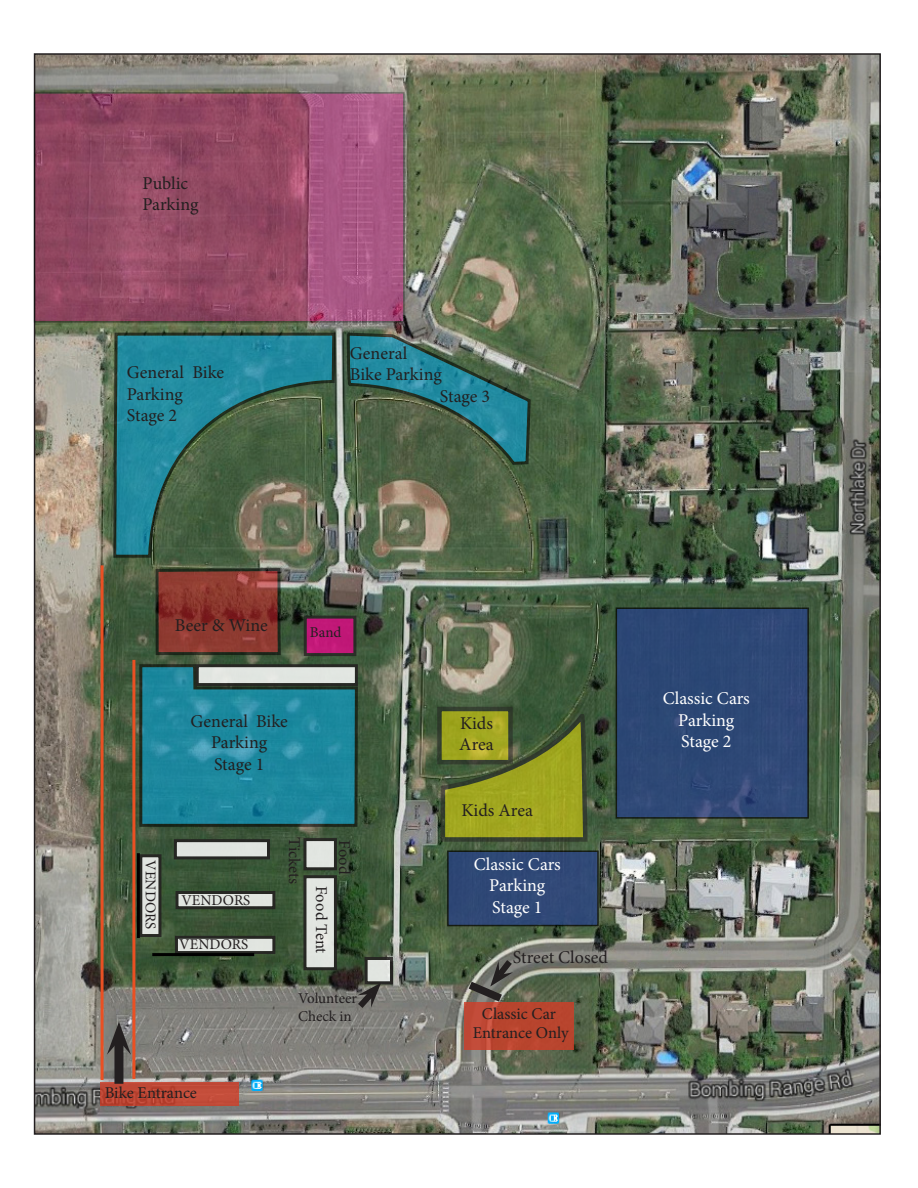
<style>
.page{position:relative;width:918px;height:1188px;background:#fff}
.page>*{position:absolute;margin:0;border:0;box-sizing:border-box;transform-origin:0 0}
.t1{font:18px "Minion Pro";color:#231f20}
.t2{font:18px/21.6px "Minion Pro";letter-spacing:-.005em;color:#fff;text-align:center}
.t3{font:16.5px "Minion Pro";color:#231f20}
.t4{font:15px/18px "Minion Pro";color:#231f20}
</style>
<div class="page">
<img style="left:37px;top:56px;width:841px;height:1076px">
<div style="left:177px;top:892px;width:97px;height:16px;background:#e0e5e0"></div>
<div style="left:176px;top:891px;width:99px;height:18px;border:3px solid #231f20"></div>
<svg style="left:439px;top:714px;width:150px;height:129px"></svg>
<div style="left:100px;top:1082px;width:139px;height:24px;background:linear-gradient(to right,#b94331,#c44d3a)"></div>
<div style="left:176px;top:937px;width:98px;height:16px;background:#e1e5e0"></div>
<div style="left:175px;top:936px;width:100px;height:18px;border:3px solid #231f20"></div>
<div style="left:141px;top:856px;width:19px;height:80px;background:#e1e5e0"></div>
<div style="left:139px;top:854px;width:22px;height:83px;border:3px solid #231f20"></div>
<div style="left:175px;top:841px;width:93px;height:17px;background:#e0e4e0"></div>
<div style="left:174px;top:839px;width:96px;height:20px;border:3px solid #231f20"></div>
<hr style="left:137px;top:853px;width:3px;height:85px;background:#000">
<hr style="left:152px;top:953px;width:102px;height:3px;background:#000">
<svg style="left:138px;top:663px;width:221px;height:165px"></svg>
<svg style="left:112px;top:331px;width:225px;height:228px"></svg>
<div style="left:305px;top:877px;width:30px;height:92px;background:#e1e6e1"></div>
<div style="left:303px;top:875px;width:34px;height:95px;border:3px solid #231f20"></div>
<div style="left:305px;top:840px;width:30px;height:29px;background:#e1e5e1"></div>
<div style="left:303px;top:838px;width:34px;height:32px;border:3px solid #231f20"></div>
<svg style="left:154px;top:567px;width:128px;height:90px"></svg>
<div style="left:447px;top:850px;width:152px;height:76px;background:#2f4876;border:2px solid #000"></div>
<div style="left:616px;top:608px;width:193px;height:211px;background:#2d4775;border:2px solid #000"></div>
<svg style="left:34px;top:92px;width:371px;height:231px;fill:#944a64"></svg>
<hr style="left:101px;top:565px;width:3px;height:515px;background:#ea5023">
<hr style="left:132px;top:660px;width:3px;height:419px;background:#ea5023">
<div style="left:114px;top:1041px;width:9px;height:43px;background:#231f20"></div>
<svg style="left:107px;top:1022px;width:24px;height:33px"></svg>
<div style="left:464px;top:1002px;width:109px;height:48px;background:#b9452e"></div>
<svg style="left:460px;top:954px;width:58px;height:54px"></svg>
<div style="left:305px;top:617px;width:50px;height:38px;background:#c11878"></div>
<div style="left:304px;top:616px;width:52px;height:40px;border:3px solid #231f20"></div>
<svg style="left:345px;top:331px;width:187px;height:135px"></svg>
<div style="left:366px;top:958px;width:26px;height:25px;background:#e1e5e0"></div>
<div style="left:365px;top:957px;width:28px;height:27px;border:3px solid #231f20"></div>
<svg style="left:352px;top:983px;width:29px;height:31px"></svg>
<svg style="left:442px;top:712px;width:66px;height:47px;fill:#a1a71f"></svg>
<div style="left:437px;top:707px;width:76px;height:57px;border:4px solid #231f20"></div>
<div style="left:197px;top:666px;width:159px;height:19px;background:#e1e6e1"></div>
<div style="left:196px;top:664px;width:162px;height:22px;border:3px solid #231f20"></div>
<p class="t1" style="left:143px;top:171px;width:47px">Public</p>
<p class="t1" style="left:143px;top:192px;width:58px">Parking</p>
<p class="t1" style="left:127px;top:360px;width:99px">General Bike</p>
<p class="t1" style="left:127px;top:382px;width:58px">Parking</p>
<p class="t1" style="left:127px;top:404px;width:52px">Stage 2</p>
<p class="t1" style="left:350px;top:341px;width:59px">General</p>
<p class="t1" style="left:350px;top:362px;width:93px">Bike Parking</p>
<p class="t1" style="left:440px;top:384px;width:52px">Stage 3</p>
<p class="t1" style="left:175px;top:613px;width:95px">Beer &amp; Wine</p>
<p class="t4" style="left:310px;top:624px;width:33px">Band</p>
<p class="t1" style="left:191px;top:709px;width:99px">General Bike</p>
<p class="t1" style="left:211px;top:730px;width:58px">Parking</p>
<p class="t1" style="left:214px;top:752px;width:52px">Stage 1</p>
<p class="t4" style="left:159px;top:860px;width:70px;rotate:90deg">VENDORS</p>
<p class="t4" style="left:181px;top:891px;width:71px">VENDORS</p>
<p class="t4" style="left:179px;top:936px;width:71px">VENDORS</p>
<p class="t3" style="left:306px;top:837px;width:49px;rotate:90deg">Tickets</p>
<p class="t3" style="left:355px;top:840px;width:36px;rotate:90deg">Food</p>
<p class="t3" style="left:333px;top:886px;width:69px;rotate:90deg">Food Tent</p>
<p class="t4" style="left:298px;top:990px;width:61px">Volunteer<br>Check in</p>
<p class="t3" style="left:105px;top:1082px;width:94px">Bike Entrance</p>
<p class="t1" style="left:460px;top:711px;width:34px">Kids</p>
<p class="t1" style="left:459px;top:732px;width:36px">Area</p>
<p class="t1" style="left:462px;top:798px;width:73px">Kids Area</p>
<p class="t2" style="left:474px;top:853px;width:89px">Classic Cars<br>Parking</p>
<p class="t2" style="left:492px;top:896px;width:52px">Stage 1</p>
<p class="t1" style="left:513px;top:946px;width:97px">Street Closed</p>
<p class="t3" style="left:482px;top:1002px;width:75px">Classic Car</p>
<p class="t3" style="left:473px;top:1022px;width:98px">Entrance Only</p>
<p class="t2" style="left:663px;top:688px;width:89px">Classic Cars<br>Parking</p>
<p class="t2" style="left:681px;top:731px;width:52px">Stage 2</p>
</div>
